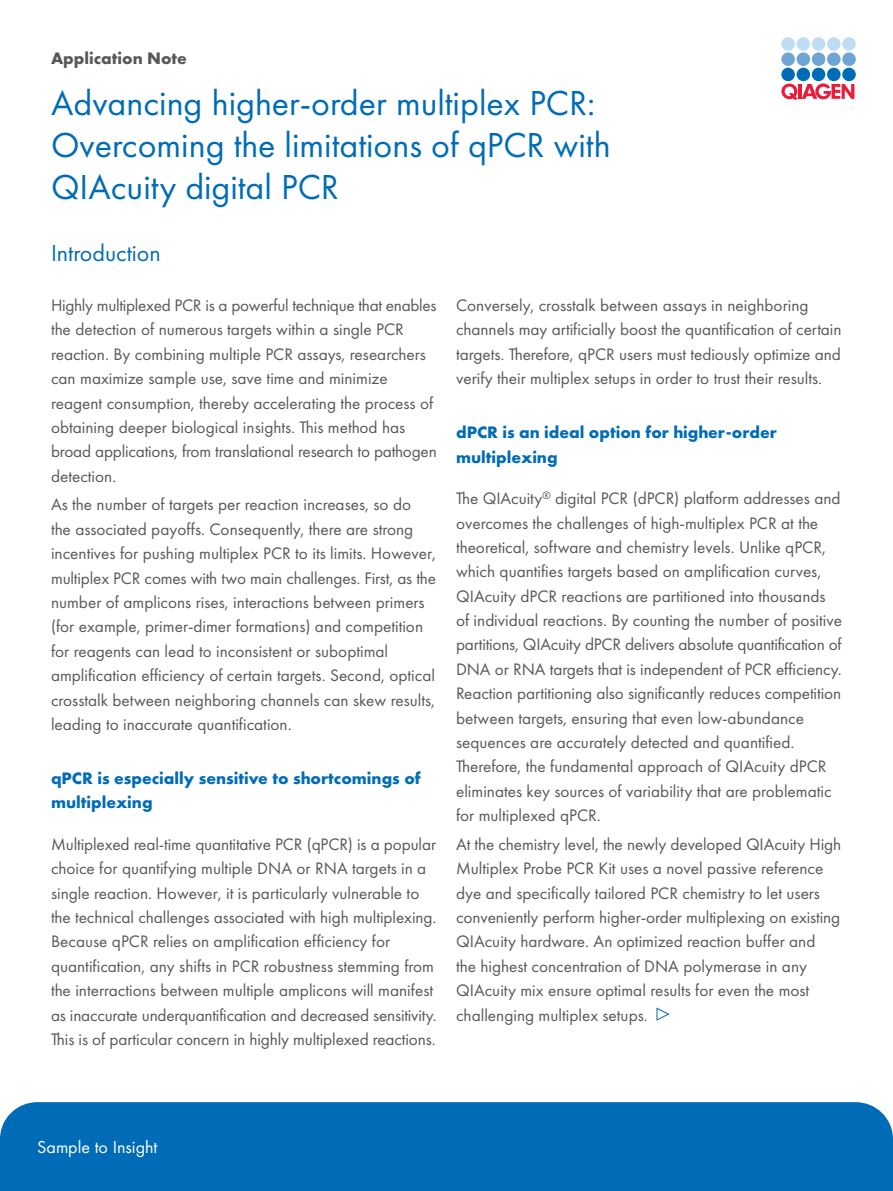
<style>
.page{position:relative;width:893px;height:1191px;background:#fff}
.page>*{position:absolute;margin:0;border:0;box-sizing:border-box;transform-origin:0 0}
.t1{font:36px/42px "Futura PT";color:#006cb7}
.t2{font:24px "Futura PT";color:#006cb7}
.t3{font:18px "Futura PT";color:#fff}
.t4{font:17.25px/24.3px "Futura PT";color:#57585a}
.t5{font:700 17.25px/24.3px "Futura PT";color:#006cb7}
.t6{font:700 17.25px "Futura PT";color:#57585a}
</style>
<div class="page">
<div style="left:0;top:1102px;width:893px;height:89px;background:#006cb7"></div>
<div style="left:781px;top:68px;width:14px;height:13px;background:#006cb7;border-radius:50%"></div>
<div style="left:797px;top:68px;width:13px;height:13px;background:#006cb7;border-radius:50%"></div>
<div style="left:812px;top:68px;width:13px;height:13px;background:#006cb7;border-radius:50%"></div>
<div style="left:827px;top:68px;width:13px;height:13px;background:#006cb7;border-radius:50%"></div>
<div style="left:842px;top:68px;width:14px;height:13px;background:#006cb7;border-radius:50%"></div>
<div style="left:781px;top:52px;width:14px;height:14px;background:#6fa4d7;border-radius:50%"></div>
<div style="left:797px;top:52px;width:13px;height:14px;background:#6fa4d7;border-radius:50%"></div>
<div style="left:812px;top:52px;width:13px;height:14px;background:#6fa4d7;border-radius:50%"></div>
<div style="left:827px;top:52px;width:13px;height:14px;background:#6fa4d7;border-radius:50%"></div>
<div style="left:842px;top:52px;width:14px;height:14px;background:#6fa4d7;border-radius:50%"></div>
<div style="left:781px;top:37px;width:14px;height:14px;background:#beddf3;border-radius:50%"></div>
<div style="left:797px;top:37px;width:13px;height:14px;background:#beddf3;border-radius:50%"></div>
<div style="left:812px;top:37px;width:13px;height:14px;background:#beddf3;border-radius:50%"></div>
<div style="left:827px;top:37px;width:13px;height:14px;background:#beddf3;border-radius:50%"></div>
<div style="left:842px;top:37px;width:14px;height:14px;background:#beddf3;border-radius:50%"></div>
<svg style="left:781px;top:83px;width:73px;height:17px"></svg>
<svg style="left:656px;top:1007px;width:13px;height:14px"></svg>
<p class="t6" style="left:51px;top:47px;width:137px">Application Note</p>
<h1 class="t1" style="left:51px;top:82px;width:561px">Advancing higher-order multiplex PCR:<br>Overcoming the limitations of qPCR with<br>QIAcuity digital PCR</h1>
<h2 class="t2" style="left:51px;top:239px;width:111px">Introduction</h2>
<p class="t4" style="left:51px;top:293px;width:387px">Highly multiplexed PCR is a powerful technique that enables the detection of numerous targets within a single PCR reaction. By combining multiple PCR assays, researchers can maximize sample use, save time and minimize reagent consumption, thereby accelerating the process of obtaining deeper biological insights. This method has broad applications, from translational research to pathogen detection.</p>
<p class="t4" style="left:51px;top:492px;width:386px">As the number of targets per reaction increases, so do<br>the associated payoffs. Consequently, there are strong incentives for pushing multiplex PCR to its limits. However, multiplex PCR comes with two main challenges. First, as the number of amplicons rises, interactions between primers (for example, primer-dimer formations) and competition for reagents can lead to inconsistent or suboptimal amplification efficiency of certain targets. Second, optical crosstalk between neighboring channels can skew results, leading to inaccurate quantification.</p>
<p class="t5" style="left:51px;top:765px;width:371px">qPCR is especially sensitive to shortcomings of multiplexing</p>
<p class="t4" style="left:51px;top:832px;width:387px">Multiplexed real-time quantitative PCR (qPCR) is a popular choice for quantifying multiple DNA or RNA targets in a single reaction. However, it is particularly vulnerable to the technical challenges associated with high multiplexing.<br>Because qPCR relies on amplification efficiency for quantification, any shifts in PCR robustness stemming from the interractions between multiple amplicons will manifest as inaccurate underquantification and decreased sensitivity.<br>This is of particular concern in highly multiplexed reactions.</p>
<p class="t4" style="left:456px;top:293px;width:387px">Conversely, crosstalk between assays in neighboring channels may artificially boost the quantification of certain targets. Therefore, qPCR users must tediously optimize and verify their multiplex setups in order to trust their results.</p>
<p class="t5" style="left:456px;top:420px;width:322px">dPCR is an ideal option for higher-order multiplexing</p>
<p class="t4" style="left:456px;top:486px;width:387px">The QIAcuity<sup>®</sup> digital PCR (dPCR) platform addresses and overcomes the challenges of high-multiplex PCR at the theoretical, software and chemistry levels. Unlike qPCR, which quantifies targets based on amplification curves, QIAcuity dPCR reactions are partitioned into thousands of individual reactions. By counting the number of positive partitions, QIAcuity dPCR delivers absolute quantification of DNA or RNA targets that is independent of PCR efficiency.<br>Reaction partitioning also significantly reduces competition between targets, ensuring that even low-abundance sequences are accurately detected and quantified.<br>Therefore, the fundamental approach of QIAcuity dPCR eliminates key sources of variability that are problematic for multiplexed qPCR.</p>
<p class="t4" style="left:456px;top:832px;width:387px">At the chemistry level, the newly developed QIAcuity High Multiplex Probe PCR Kit uses a novel passive reference dye and specifically tailored PCR chemistry to let users conveniently perform higher-order multiplexing on existing QIAcuity hardware. An optimized reaction buffer and<br>the highest concentration of DNA polymerase in any QIAcuity mix ensure optimal results for even the most challenging multiplex setups.</p>
<p class="t3" style="left:37px;top:1136px;width:122px">Sample to Insight</p>
</div>
